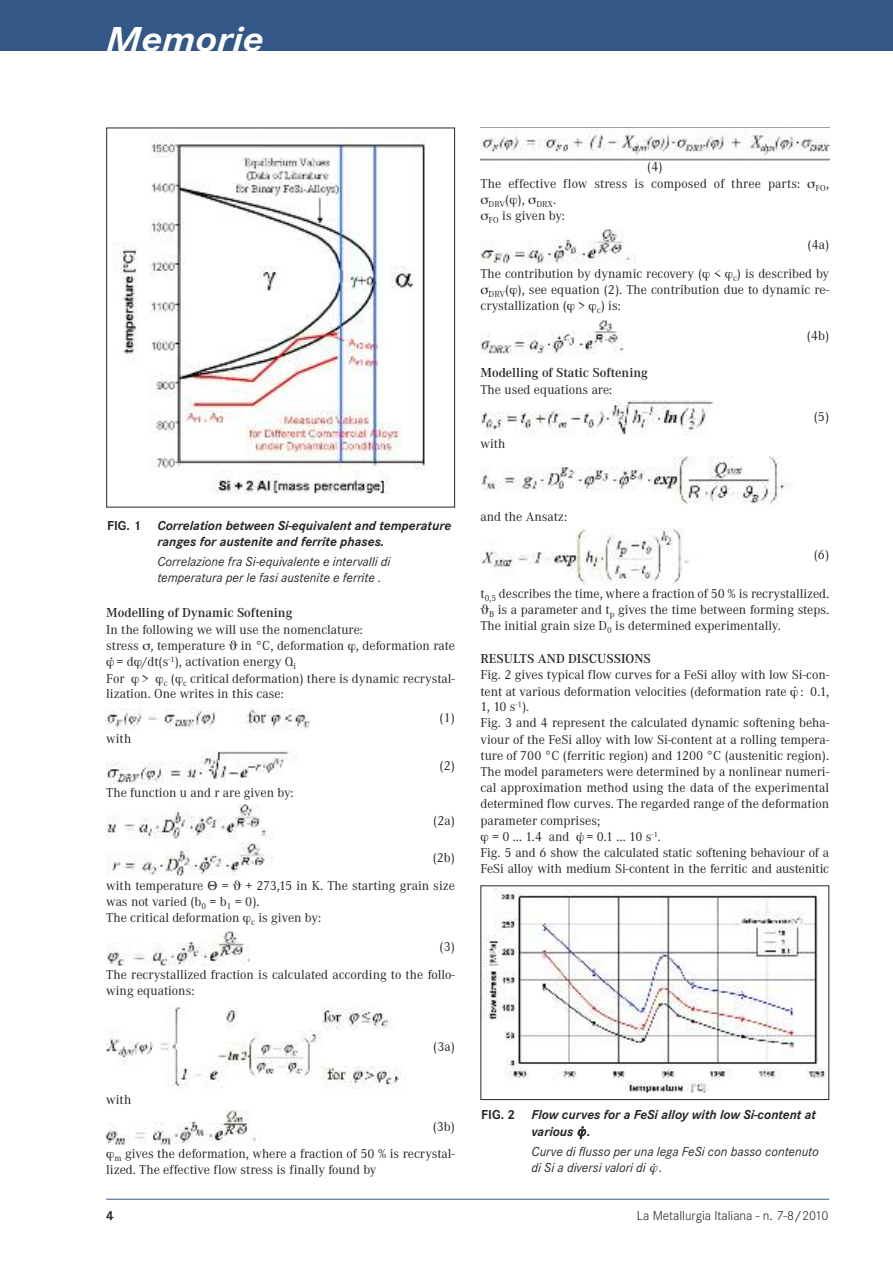
<style>
.page{position:relative;width:893px;height:1263px;background:#fff}
.page>*{position:absolute;margin:0;border:0;box-sizing:border-box;transform-origin:0 0}
.t1{font:italic 700 36px "Corporate S";color:#fff;scale:1.14 1}
.t2{font:13.5px/16.2px "Corporate A";color:#272627}
.t3{font:italic 13.5px/16.2px "Corporate S";color:#272627}
.t4{font:italic 700 13.5px/16.2px "Corporate S";color:#272627}
.t5{font:600 13.5px "Corporate A";color:#272627}
.t6{font:300 13.5px "Corporate S";color:#272627}
.t7{font:700 13.5px "Corporate S";color:#272627}
.t8{font:9px "Corporate A";color:#272627}
.s1{font-style:normal}
</style>
<div class="page">
<div style="left:0;top:0;width:893px;height:50px;background:#335786"></div>
<hr style="left:106px;top:1199px;width:723px;height:1px;background:#335786">
<img style="left:116px;top:135px;width:310px;height:360px">
<div style="left:106px;top:128px;width:349px;height:379px;border:1px solid #272627"></div>
<img style="left:106px;top:708px;width:204px;height:22px">
<img style="left:106px;top:750px;width:190px;height:34px">
<img style="left:106px;top:805px;width:162px;height:34px">
<img style="left:108px;top:842px;width:165px;height:34px">
<img style="left:106px;top:931px;width:144px;height:34px">
<img style="left:106px;top:1007px;width:295px;height:82px">
<img style="left:106px;top:1111px;width:150px;height:34px">
<img style="left:480px;top:128px;width:349px;height:33px">
<img style="left:480px;top:229px;width:156px;height:34px">
<img style="left:480px;top:320px;width:144px;height:34px">
<img style="left:480px;top:401px;width:234px;height:34px">
<img style="left:481px;top:456px;width:312px;height:49px">
<img style="left:480px;top:528px;width:209px;height:57px">
<img style="left:482px;top:888px;width:345px;height:205px">
<div style="left:480px;top:885px;width:349px;height:215px;border:1px solid #272627"></div>
<h1 class="t1" style="left:106px;top:17px;width:140px">Memorie</h1>
<p class="t4" style="left:157px;top:517px;width:295px;text-indent:-50px"><span class="s1">FIG. 1</span> Correlation between Si-equivalent and temperature ranges for austenite and ferrite phases.</p>
<p class="t3" style="left:157px;top:553px;width:235px">Correlazione fra Si-equivalente e intervalli di temperatura per le fasi austenite e ferrite .</p>
<p class="t5" style="left:106px;top:605px;width:188px">Modelling of Dynamic Softening</p>
<p class="t2" style="left:106px;top:621px;width:258px">In the following we will use the nomenclature:</p>
<p class="t2" style="left:106px;top:637px;width:350px">stress , temperature in °C, deformation , deformation rate</p>
<p class="t2" style="left:117px;top:654px;width:181px">= d /dt(s<sup>-1</sup>), activation energy Q<sub>i</sub></p>
<p class="t2" style="left:106px;top:670px;width:20px">For</p>
<p class="t2" style="left:106px;top:670px;width:350px;line-height:15.8px;text-indent:36px">&gt; <sub>c</sub> ( <sub>c</sub> critical deformation) there is dynamic recrystal&shy;lization. One writes in this case:</p>
<p class="t2" style="left:106px;top:730px;width:26px">with</p>
<p class="t2" style="left:440px;top:709px;width:17px">(1)</p>
<p class="t2" style="left:440px;top:757px;width:17px">(2)</p>
<p class="t2" style="left:106px;top:784px;width:189px">The function u and r are given by:</p>
<p class="t2" style="left:433px;top:812px;width:23px">(2a)</p>
<p class="t2" style="left:433px;top:849px;width:24px">(2b)</p>
<p class="t2" style="left:106px;top:877px;width:350px;text-indent:115px">= + 273,15 in K. The starting grain size was not varied (b<sub>0</sub> = b<sub>1</sub> = 0).<br>The critical deformation <sub>c</sub> is given by:</p>
<p class="t2" style="left:106px;top:933px;width:350px;line-height:27.6px;text-align:right">(3)<br>The recrystallized fraction is calculated according to the follo-</p>
<p class="t2" style="left:106px;top:982px;width:90px">wing equations:</p>
<p class="t2" style="left:106px;top:877px;width:99px">with temperature</p>
<p class="t2" style="left:433px;top:1038px;width:23px">(3a)</p>
<p class="t2" style="left:106px;top:1091px;width:26px">with</p>
<p class="t2" style="left:114px;top:1112px;width:342px;line-height:27.5px;text-align:right">(3b)<br><sub>m</sub> gives the deformation, where a fraction of 50 % is recrystal-</p>
<p class="t2" style="left:106px;top:1161px;width:272px">lized. The effective flow stress is finally found by</p>
<p class="t2" style="left:480px;top:158px;width:350px;line-height:17px;text-align:center">(4)<br>The effective flow stress is composed of three parts: <sub>FO</sub>,</p>
<p class="t8" style="left:489px;top:199px;width:69px">DRV<sup>(</sup> <sup>),</sup> DRX<sup>.</sup></p>
<p class="t2" style="left:489px;top:207px;width:78px"><sub>FO</sub> is given by:</p>
<p class="t2" style="left:480px;top:230px;width:350px;line-height:28.7px;text-align:right">(4a)<br>The contribution by dynamic recovery ( &lt; <sub>c</sub>) is described by</p>
<p class="t2" style="left:480px;top:281px;width:350px;text-indent:8px"><sub>DRV</sub>( ), see equation (2). The contribution due to dynamic re&shy;crystallization ( &gt; <sub>c</sub>) is:</p>
<p class="t2" style="left:807px;top:327px;width:24px">(4b)</p>
<p class="t5" style="left:480px;top:365px;width:169px">Modelling of Static Softening</p>
<p class="t2" style="left:480px;top:381px;width:133px">The used equations are:</p>
<p class="t2" style="left:814px;top:408px;width:17px">(5)</p>
<p class="t2" style="left:480px;top:435px;width:26px">with</p>
<p class="t2" style="left:480px;top:508px;width:88px">and the Ansatz:</p>
<p class="t2" style="left:814px;top:546px;width:17px">(6)</p>
<p class="t2" style="left:480px;top:585px;width:350px">t<sub>0,5</sub> describes the time, where a fraction of 50 % is recrystallized.</p>
<p class="t2" style="left:489px;top:602px;width:342px"><sub>B</sub> is a parameter and t<sub>p</sub> gives the time between forming steps.</p>
<p class="t2" style="left:480px;top:617px;width:302px">The initial grain size D<sub>0</sub> is determined experimentally.</p>
<p class="t5" style="left:480px;top:650px;width:172px">RESULTS AND DISCUSSIONS</p>
<p class="t2" style="left:480px;top:666px;width:350px">Fig. 2 gives typical flow curves for a FeSi alloy with low Si-con-</p>
<p class="t2" style="left:480px;top:683px;width:350px">tent at various deformation velocities (deformation rate : 0.1,</p>
<p class="t2" style="left:480px;top:698px;width:50px">1, 10 s<sup>-1</sup>).</p>
<p class="t2" style="left:480px;top:715px;width:350px">Fig. 3 and 4 represent the calculated dynamic softening beha-</p>
<p class="t2" style="left:480px;top:731px;width:350px">viour of the FeSi alloy with low Si-content at a rolling tempera-</p>
<p class="t2" style="left:480px;top:747px;width:350px">ture of 700 °C (ferritic region) and 1200 °C (austenitic region).</p>
<p class="t2" style="left:480px;top:763px;width:350px">The model parameters were determined by a nonlinear numeri-</p>
<p class="t2" style="left:480px;top:779px;width:350px">cal approximation method using the data of the experimental</p>
<p class="t2" style="left:480px;top:796px;width:350px">determined flow curves. The regarded range of the deformation</p>
<p class="t2" style="left:480px;top:812px;width:121px">parameter comprises;</p>
<p class="t2" style="left:492px;top:828px;width:79px">= 0 … 1.4 and</p>
<p class="t2" style="left:480px;top:829px;width:350px;text-indent:106px">= 0.1 … 10 s<sup>-1</sup>.<br>Fig. 5 and 6 show the calculated static softening behaviour of a<br>FeSi alloy with medium Si-content in the ferritic and austenitic</p>
<p class="t4" style="left:531px;top:1106px;width:286px;line-height:16.6px;text-indent:-50px"><span class="s1">FIG. 2</span> Flow curves for a FeSi alloy with low Si-content at various</p>
<p class="t4" style="left:587px;top:1123px;width:5px">.</p>
<p class="t3" style="left:531px;top:1143px;width:289px;line-height:16.6px">Curve di flusso per una lega FeSi con basso contenuto di Si a diversi valori di .</p>
<p class="t7" style="left:106px;top:1207px;width:9px">4</p>
<p class="t6" style="left:637px;top:1207px;width:193px">La Metallurgia Italiana - n. 7-8/2010</p>
</div>
